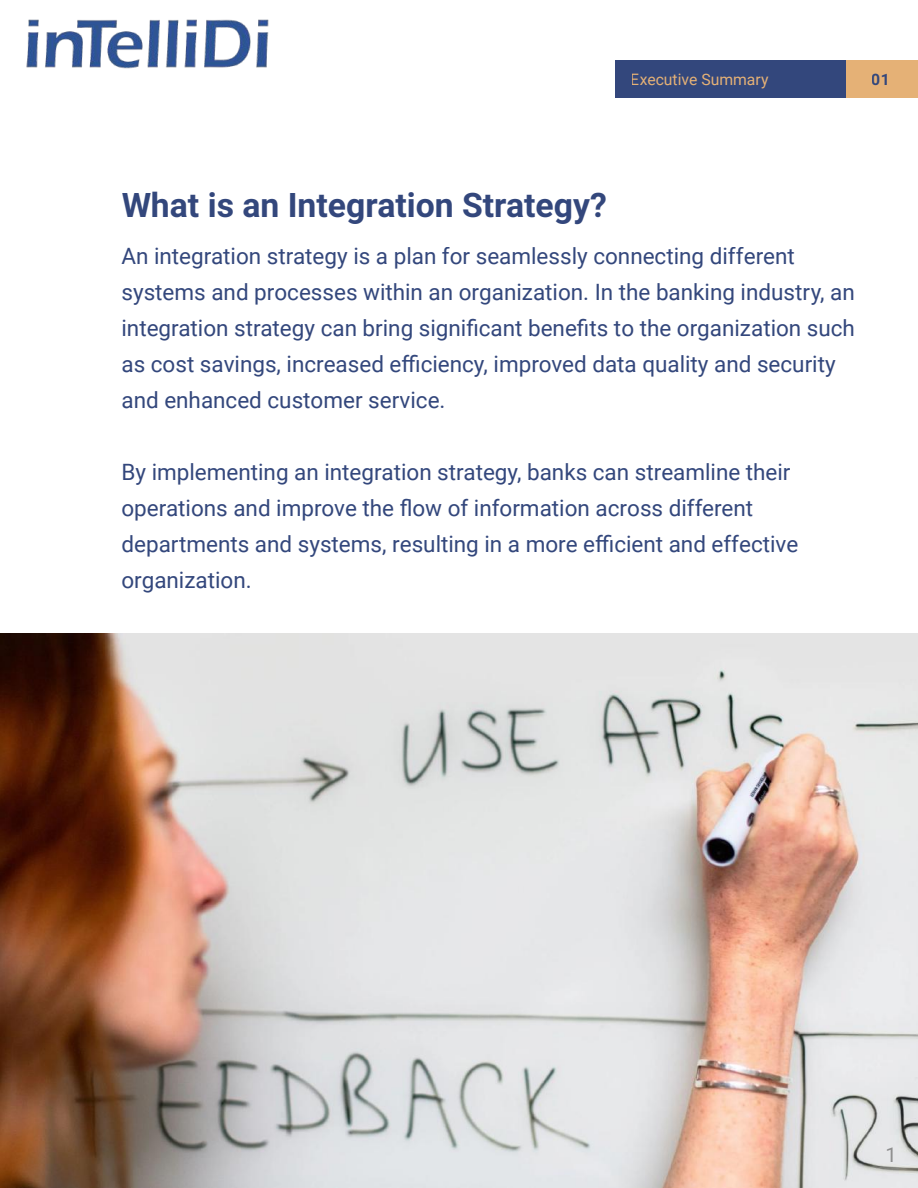
<style>
.page{position:relative;width:918px;height:1188px;background:#fff}
.page>*{position:absolute;margin:0;border:0;box-sizing:border-box;transform-origin:0 0}
.t1{font:700 33.75px "Roboto";color:#33477c}
.t2{font:22.5px/36px "Roboto";color:#33477c}
.t3{font:20.25px "Roboto";color:#8f8f8f}
.t4{font:15.75px "Roboto";color:#e5b176}
.t5{font:700 15.75px "Roboto";color:#33477c}
</style>
<div class="page">
<div style="left:615px;top:61px;width:303px;height:37px;background:#33477c"></div>
<div style="left:846px;top:61px;width:72px;height:37px;background:#e5b176"></div>
<img style="left:0;top:633px;width:918px;height:555px">
<img style="left:26px;top:19px;width:243px;height:50px">
<p class="t4" style="left:631px;top:71px;width:139px">Executive Summary</p>
<p class="t5" style="left:872px;top:71px;width:20px">01</p>
<h1 class="t1" style="left:122px;top:186px;width:487px">What is an Integration Strategy?</h1>
<p class="t2" style="left:122px;top:239px;width:735px">An integration strategy is a plan for seamlessly connecting different systems and processes within an organization. In the banking industry, an integration strategy can bring signi cant bene ts to the organization such as cost savings, increased e ciency, improved data quality and security and enhanced customer service.</p>
<p class="t2" style="left:122px;top:455px;width:678px">By implementing an integration strategy, banks can streamline their operations and improve the ow of information across different departments and systems, resulting in a more e cient and effective organization.</p>
<p class="t3" style="left:885px;top:1143px;width:13px">1</p>
</div>
